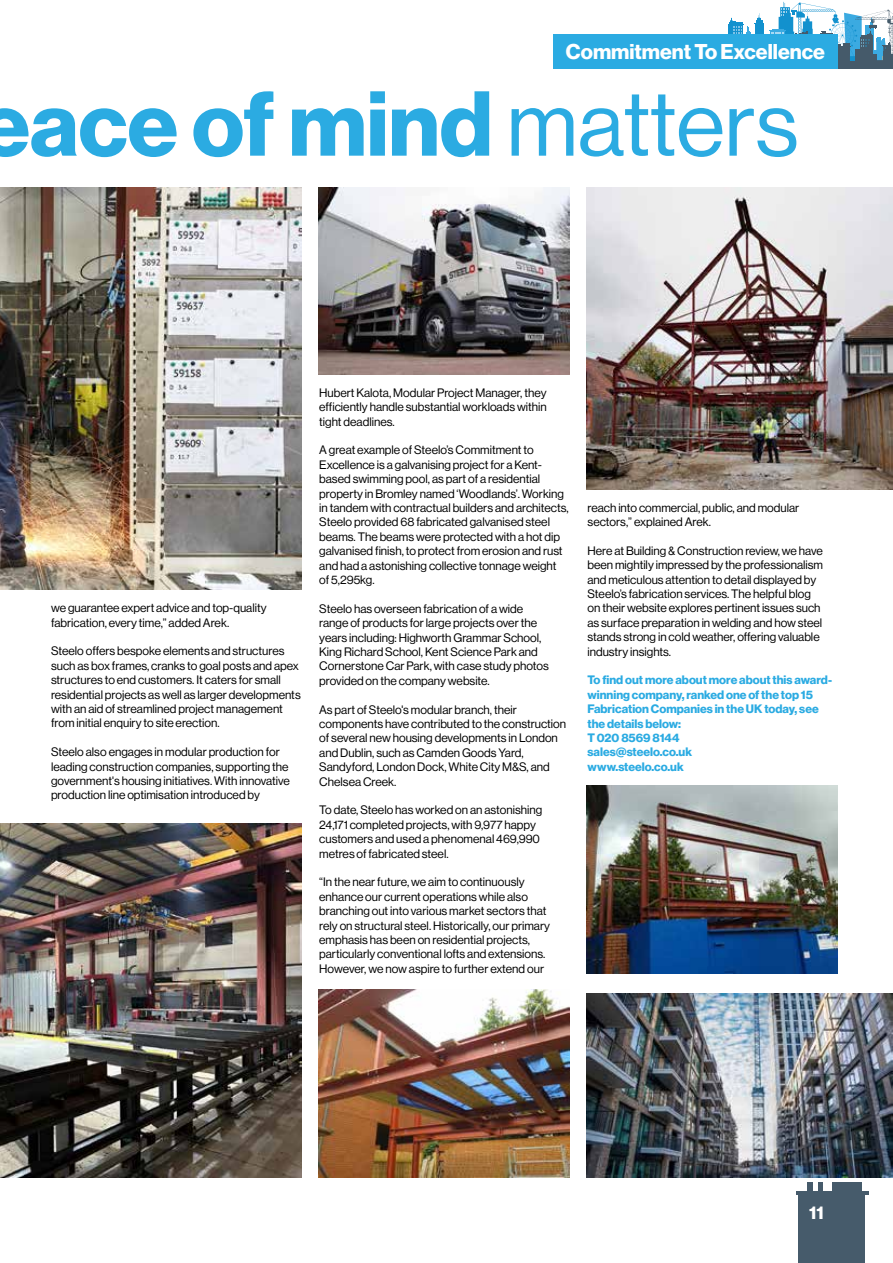
<style>
.page{position:relative;width:893px;height:1263px;background:#fff}
.page>*{position:absolute;margin:0;border:0;box-sizing:border-box;transform-origin:0 0}
.t1{font:700 90px "Neue Haas Display";color:#2babe2}
.t2{font:700 21px "Neue Haas Display";color:#fff}
.t3{font:700 18px "Neue Haas Display";color:#fff}
.t4{font:12px/14.4px "Neue Haas Display";color:#000}
.t5{font:700 12px/14.4px "Neue Haas Display";color:#2babe2}
.s1{font-weight:400}
</style>
<div class="page">
<div style="left:798px;top:1193px;width:67px;height:70px;background:#465b6b"></div>
<hr style="left:796px;top:1191px;width:72px;height:4px;background:#465b6b">
<div style="left:832px;top:1182px;width:30px;height:18px;background:#465b6b"></div>
<div style="left:818px;top:1182px;width:5px;height:11px;background:#465b6b"></div>
<div style="left:807px;top:1182px;width:6px;height:11px;background:#465b6b"></div>
<svg style="left:728px;top:2px;width:165px;height:66px"></svg>
<hr style="left:844px;top:57px;width:15px;height:3px;background:#1291ce">
<div style="left:835px;top:47px;width:15px;height:18px;background:#455a6a"></div>
<div style="left:855px;top:49px;width:7px;height:16px;background:#455a6a"></div>
<div style="left:553px;top:34px;width:285px;height:34px;background:#2babe2"></div>
<img style="left:0;top:824px;width:302px;height:354px">
<img style="left:587px;top:993px;width:306px;height:185px">
<img style="left:319px;top:187px;width:251px;height:187px">
<img style="left:587px;top:187px;width:306px;height:302px">
<img style="left:0;top:187px;width:302px;height:402px">
<img style="left:587px;top:786px;width:251px;height:188px">
<img style="left:319px;top:990px;width:251px;height:188px">
<h2 class="t2" style="left:566px;top:39px;width:261px">Commitment To Excellence</h2>
<h1 class="t1" style="left:-20px;top:72px;width:820px">eace of mind <span class="s1">matters</span></h1>
<p class="t4" style="left:51px;top:601px;width:217px">we guarantee expert advice and top-quality fabrication, every time,” added Arek.</p>
<p class="t4" style="left:51px;top:644px;width:251px">Steelo offers bespoke elements and structures such as box frames, cranks to goal posts and apex structures to end customers. It caters for small residential projects as well as larger developments with an aid of streamlined project management from initial enquiry to site erection.</p>
<p class="t4" style="left:51px;top:745px;width:240px">Steelo also engages in modular production for leading construction companies, supporting the government's housing initiatives. With innovative production line optimisation introduced by</p>
<p class="t4" style="left:319px;top:385px;width:229px;text-align:justify">Hubert Kalota, Modular Project Manager, they efficiently handle substantial workloads within tight deadlines.</p>
<p class="t4" style="left:319px;top:443px;width:251px">A great example of Steelo’s Commitment to Excellence is a galvanising project for a Kent&shy;based swimming pool, as part of a residential property in Bromley named ‘Woodlands’. Working in tandem with contractual builders and architects, Steelo provided 68 fabricated galvanised steel beams. The beams were protected with a hot dip galvanised finish, to protect from erosion and rust and had a astonishing collective tonnage weight of 5,295kg.</p>
<p class="t4" style="left:319px;top:601px;width:231px">Steelo has overseen fabrication of a wide range of products for large projects over the years including: Highworth Grammar School, King Richard School, Kent Science Park and Cornerstone Car Park, with case study photos provided on the company website.</p>
<p class="t4" style="left:319px;top:702px;width:248px">As part of Steelo's modular branch, their components have contributed to the construction of several new housing developments in London and Dublin, such as Camden Goods Yard, Sandyford, London Dock, White City M&amp;S, and Chelsea Creek.</p>
<p class="t4" style="left:319px;top:803px;width:224px">To date, Steelo has worked on an astonishing 24,171 completed projects, with 9,977 happy customers and used a phenomenal 469,990 metres of fabricated steel.</p>
<p class="t4" style="left:319px;top:875px;width:232px">“In the near future, we aim to continuously enhance our current operations while also branching out into various market sectors that rely on structural steel. Historically, our primary emphasis has been on residential projects, particularly conventional lofts and extensions.<br>However, we now aspire to further extend our</p>
<p class="t4" style="left:587px;top:500px;width:213px">reach into commercial, public, and modular sectors,” explained Arek.</p>
<p class="t4" style="left:587px;top:543px;width:237px">Here at Building &amp; Construction review, we have been mightily impressed by the professionalism and meticulous attention to detail displayed by Steelo’s fabrication services. The helpful blog on their website explores pertinent issues such as surface preparation in welding and how steel stands strong in cold weather, offering valuable industry insights.</p>
<p class="t5" style="left:587px;top:673px;width:246px">To find out more about more about this award&shy;winning company, ranked one of the top 15<br>Fabrication Companies in the UK today, see the details below:<br>T 020 8569 8144<br>sales@steelo.co.uk<br>www.steelo.co.uk</p>
<h3 class="t3" style="left:809px;top:1202px;width:16px">11</h3>
</div>
